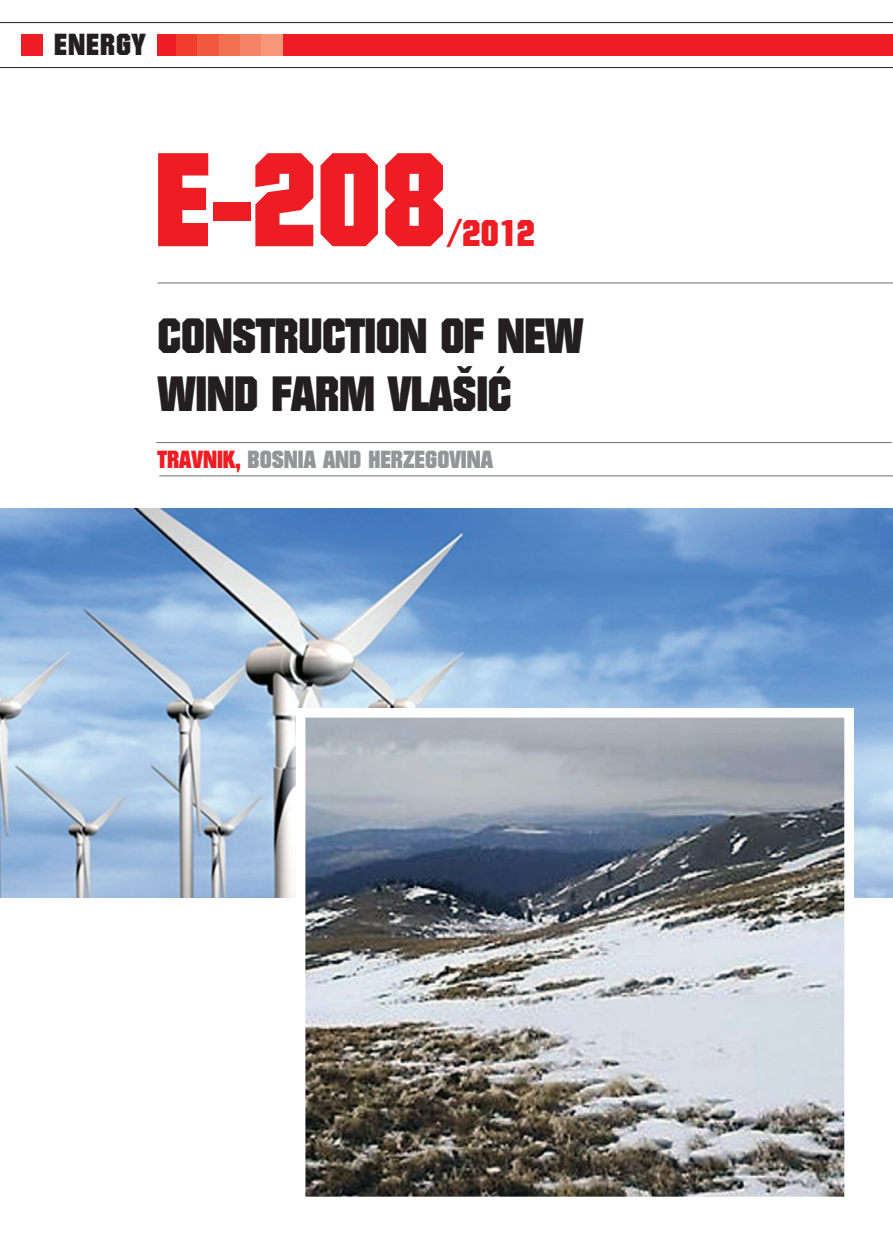
<style>
.page{position:relative;width:893px;height:1259px;background:#fff}
.page>*{position:absolute;margin:0;border:0;box-sizing:border-box;transform-origin:0 0}
.t1{font:129px "Autumn";color:#ee1d23}
.t2{font:48px/57.6px "Autumn";letter-spacing:-.01em;color:#231f20}
.t3{font:36px "Autumn";color:#ee1d23}
.t4{font:29.55px "Autumn";letter-spacing:.03em;color:#231f20}
.t5{font:24px "Autumn";color:#939598}
.s1{color:#ee1d23}
</style>
<div class="page">
<div style="left:157px;top:34px;width:736px;height:21px;background:#ee1d23"></div>
<hr style="left:0;top:67px;width:893px;height:1px;background:#231f20">
<div style="left:21px;top:34px;width:22px;height:21px;background:#ee1d23"></div>
<hr style="left:0;top:22px;width:893px;height:1px;background:#231f20">
<div style="left:176px;top:34px;width:22px;height:21px;background:#ef3e2e"></div>
<div style="left:198px;top:34px;width:21px;height:21px;background:#f0593e"></div>
<div style="left:219px;top:34px;width:21px;height:21px;background:#f36f51"></div>
<div style="left:240px;top:34px;width:21px;height:21px;background:#f48465"></div>
<div style="left:261px;top:34px;width:22px;height:21px;background:#f6977a"></div>
<img style="left:0;top:508px;width:893px;height:389px">
<hr style="left:157px;top:283px;width:736px;height:1px;background:#6c6d70">
<hr style="left:159px;top:475px;width:734px;height:1px;background:#6c6d70">
<hr style="left:156px;top:442px;width:736px;height:1px;background:#6c6d70">
<svg style="left:496px;top:366px;width:9px;height:7px"></svg>
<img style="left:307px;top:719px;width:536px;height:476px">
<div style="left:296px;top:708px;width:558px;height:498px;border:10px solid #fff"></div>
<p class="t4" style="left:54px;top:28px;width:93px">ENERGY</p>
<h1 class="t1" style="left:154px;top:126px;width:294px">E-208</h1>
<p class="t3" style="left:447px;top:213px;width:90px">/2012</p>
<p class="t2" style="left:157px;top:308px;width:428px">CONSTRUCTION OF NEW<br>WIND FARM VLAŠIC</p>
<p class="t5" style="left:157px;top:446px;width:337px"><span class="s1">TRAVNIK,</span> BOSNIA AND HERZEGOVINA</p>
</div>
